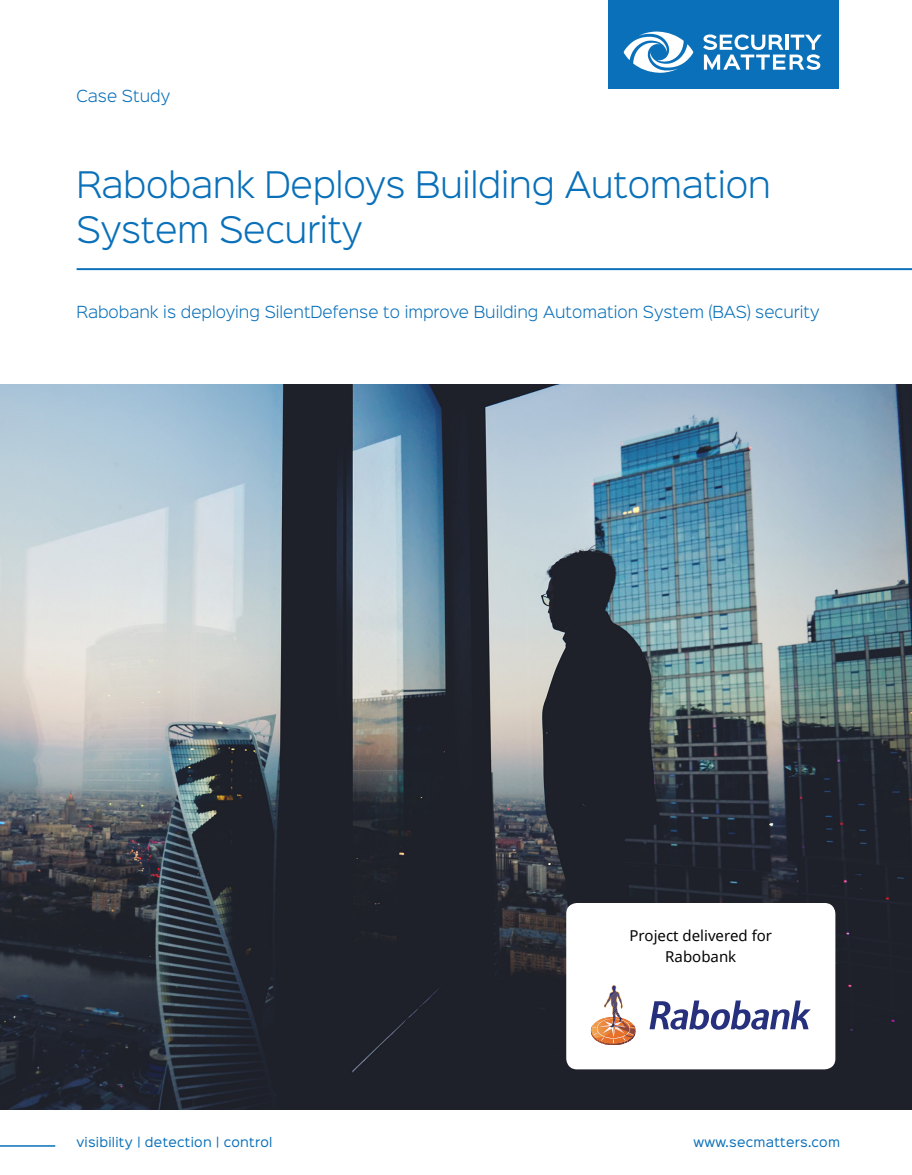
<style>
.page{position:relative;width:912px;height:1175px;background:#fff}
.page>*{position:absolute;margin:0;border:0;box-sizing:border-box;transform-origin:0 0}
.Main_title_22pt{font:300 33px/45px "Sinkin Sans 300";letter-spacing:-.01em;color:#0970b9}
.Subtitle{font:300 15px "Sinkin Sans 300";color:#0970b9}
.Paragraph_Style_3{font:15px "Noto Sans";color:#040503}
.t1{font:12px "Sinkin Sans 400";letter-spacing:.02em;color:#0970b9}
</style>
<div class="page">
<img style="left:0;top:385px;width:911px;height:724px">
<hr style="left:0;top:1145px;width:55px;height:1px;background:#0970b9">
<hr style="left:77px;top:268px;width:834px;height:2px;background:#0970b9">
<div style="left:566px;top:903px;width:269px;height:166px;background:#fff;border-radius:11px"></div>
<svg style="left:649px;top:1000px;width:161px;height:29px"></svg>
<svg style="left:590px;top:985px;width:46px;height:60px"></svg>
<div style="left:608px;top:0;width:230px;height:89px;background:#0970b9"></div>
<svg style="left:623px;top:32px;width:70px;height:41px"></svg>
<svg style="left:703px;top:34px;width:118px;height:36px"></svg>
<p class="Subtitle" style="left:77px;top:84px;width:95px">Case Study</p>
<p class="Main_title_22pt" style="left:77px;top:160px;width:695px">Rabobank Deploys Building Automation<br>System Security</p>
<p class="Subtitle" style="left:77px;top:300px;width:744px">Rabobank is deploying SilentDefense to improve Building Automation System (BAS) security</p>
<p class="Paragraph_Style_3" style="left:629px;top:925px;width:144px">Project delivered for</p>
<p class="Paragraph_Style_3" style="left:665px;top:946px;width:72px">Rabobank</p>
<p class="t1" style="left:76px;top:1131px;width:197px">visibility | detection | control</p>
<p class="t1" style="left:693px;top:1131px;width:148px">www.secmatters.com</p>
</div>
